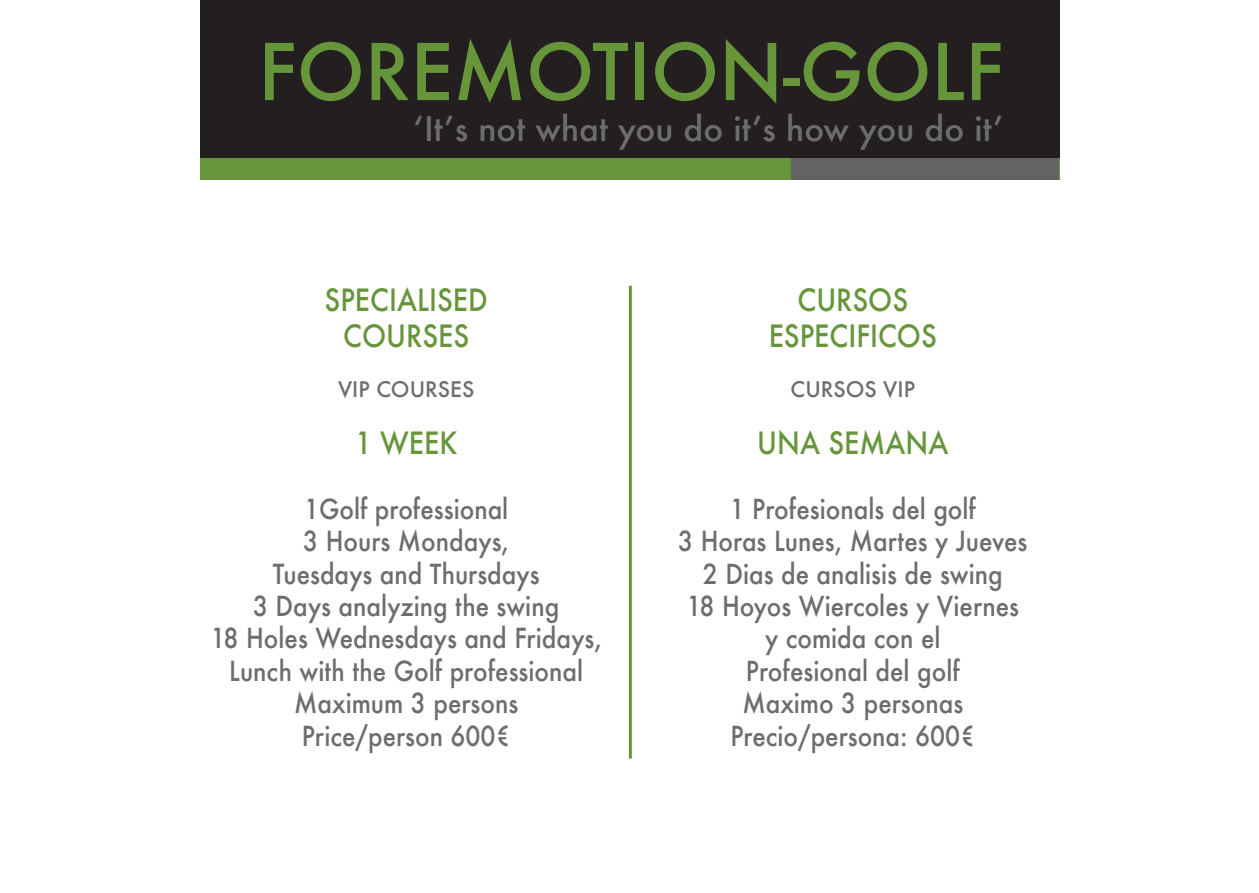
<style>
.page{position:relative;width:1259px;height:893px;background:#fff}
.page>*{position:absolute;margin:0;border:0;box-sizing:border-box;transform-origin:0 0}
.t1{font:500 75.9px "Futura";color:#67953a}
.t2{font:500 33px "Futura";color:#6c6d70}
.t3{font:500 30px "Futura";color:#67953a;scale:.9 1}
.t4{font:500 27px/32.4px "Futura";color:#6c6d70;text-align:center;scale:.9 1}
.t5{font:500 21px "Futura";color:#6c6d70}
</style>
<div class="page">
<div style="left:200px;top:0;width:859px;height:180px;background:#231f20"></div>
<div style="left:200px;top:158px;width:859px;height:22px;background:#67953a"></div>
<div style="left:791px;top:158px;width:268px;height:22px;background:#636366"></div>
<hr style="left:629px;top:286px;width:3px;height:473px;background:#67953a">
<p class="t1" style="left:258px;top:20px;width:747px">FOREMOTION-GOLF</p>
<p class="t2" style="left:413px;top:106px;width:592px">‘It’s not what you do it’s how you do it’</p>
<p class="t3" style="left:325px;top:279px;width:183px">SPECIALISED</p>
<p class="t3" style="left:343px;top:315px;width:141px">COURSES</p>
<p class="t5" style="left:338px;top:375px;width:138px">VIP COURSES</p>
<p class="t3" style="left:355px;top:422px;width:115px">1 WEEK</p>
<p class="t4" style="left:304px;top:492px;width:228px">1Golf professional</p>
<p class="t4" style="left:303px;top:525px;width:230px">3 Hours Mondays,</p>
<p class="t4" style="left:273px;top:557px;width:298px">Tuesdays and Thursdays</p>
<p class="t4" style="left:253px;top:589px;width:342px">3 Days analyzing the swing</p>
<p class="t4" style="left:210px;top:622px;width:436px">18 Holes Wednesdays and Fridays,</p>
<p class="t4" style="left:229px;top:654px;width:395px">Lunch with the Golf professional</p>
<p class="t4" style="left:294px;top:687px;width:250px">Maximum 3 persons</p>
<p class="t4" style="left:302px;top:719px;width:233px">Price/person 600€</p>
<p class="t3" style="left:797px;top:279px;width:125px">CURSOS</p>
<p class="t3" style="left:768px;top:315px;width:188px">ESPECIFICOS</p>
<p class="t5" style="left:790px;top:375px;width:126px">CURSOS VIP</p>
<p class="t3" style="left:757px;top:422px;width:214px">UNA SEMANA</p>
<p class="t4" style="left:730px;top:492px;width:275px">1 Profesionals del golf</p>
<p class="t4" style="left:678px;top:525px;width:389px">3 Horas Lunes, Martes y Jueves</p>
<p class="t4" style="left:703px;top:557px;width:334px">2 Dias de analisis de swing</p>
<p class="t4" style="left:686px;top:589px;width:371px">18 Hoyos Wiercoles y Viernes y comida con el<br>Profesional del golf</p>
<p class="t4" style="left:742px;top:687px;width:247px">Maximo 3 personas</p>
<p class="t4" style="left:730px;top:719px;width:273px">Precio/persona: 600€</p>
</div>
